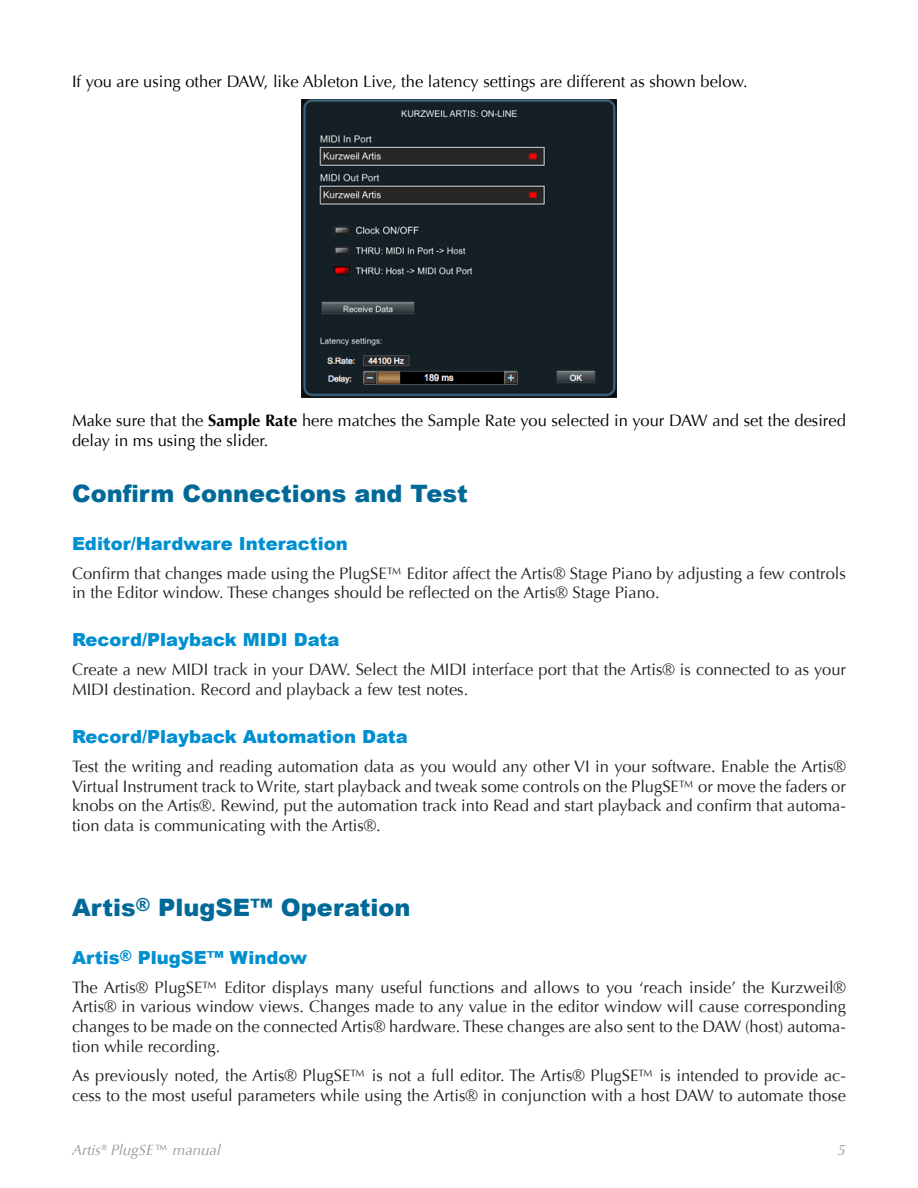
<style>
.page{position:relative;width:918px;height:1188px;background:#fff}
.page>*{position:absolute;margin:0;border:0;box-sizing:border-box;transform-origin:0 0}
.Head_1{font:900 24px "Arial";color:#006998}
.Head_2{font:900 18px "Arial";color:#008fd0}
.Body_Text{font:16.5px/19.8px "Optima";color:#231f20}
.Body_Text-2{font:16.5px/19.8px "Optima";color:#000}
.t1{font:italic 15px "Optima";color:#939598}
.s1{font-weight:700}
</style>
<div class="page">
<img style="left:301px;top:99px;width:316px;height:298px">
<p class="Body_Text-2" style="left:72px;top:72px;width:677px">If you are using other DAW, like Ableton Live, the latency settings are different as shown below.</p>
<p class="Body_Text-2" style="left:72px;top:411px;width:775px">Make sure that the <span class="s1">Sample Rate</span> here matches the Sample Rate you selected in your DAW and set the desired delay in ms using the slider.</p>
<p class="Head_1" style="left:72px;top:476px;width:397px">Confirm Connections and Test</p>
<p class="Head_2" style="left:72px;top:530px;width:277px">Editor/Hardware Interaction</p>
<p class="Body_Text" style="left:72px;top:563px;width:775px">Confirm that changes made using the PlugSE™ Editor affect the Artis® Stage Piano by adjusting a few controls in the Editor window. These changes should be reflected on the Artis® Stage Piano.</p>
<p class="Head_2" style="left:72px;top:627px;width:269px">Record/Playback MIDI Data</p>
<p class="Body_Text" style="left:72px;top:660px;width:776px">Create a new MIDI track in your DAW. Select the MIDI interface port that the Artis® is connected to as your<br>MIDI destination. Record and playback a few test notes.</p>
<p class="Head_2" style="left:72px;top:724px;width:337px">Record/Playback Automation Data</p>
<p class="Body_Text" style="left:72px;top:757px;width:776px;text-align:justify">Test the writing and reading automation data as you would any other VI in your software. Enable the Artis® Virtual Instrument track to Write, start playback and tweak some controls on the PlugSE™ or move the faders or knobs on the Artis®. Rewind, put the automation track into Read and start playback and confirm that automa&shy;tion data is communicating with the Artis®.</p>
<p class="Head_1" style="left:72px;top:890px;width:340px">Artis<sup>®</sup> PlugSE™ Operation</p>
<p class="Head_2" style="left:72px;top:944px;width:237px">Artis<sup>®</sup> PlugSE™ Window</p>
<p class="Body_Text" style="left:72px;top:977px;width:776px;text-align:justify">The Artis® PlugSE™ Editor displays many useful functions and allows to you ‘reach inside’ the Kurzweil® Artis® in various window views. Changes made to any value in the editor window will cause corresponding changes to be made on the connected Artis® hardware. These changes are also sent to the DAW (host) automa&shy;tion while recording.</p>
<p class="Body_Text" style="left:72px;top:1066px;width:776px">As previously noted, the Artis® PlugSE™ is not a full editor. The Artis® PlugSE™ is intended to provide ac&shy;cess to the most useful parameters while using the Artis® in conjunction with a host DAW to automate those</p>
<p class="t1" style="left:72px;top:1141px;width:150px">Artis® PlugSE™ manual</p>
<p class="t1" style="left:838px;top:1141px;width:10px">5</p>
</div>
